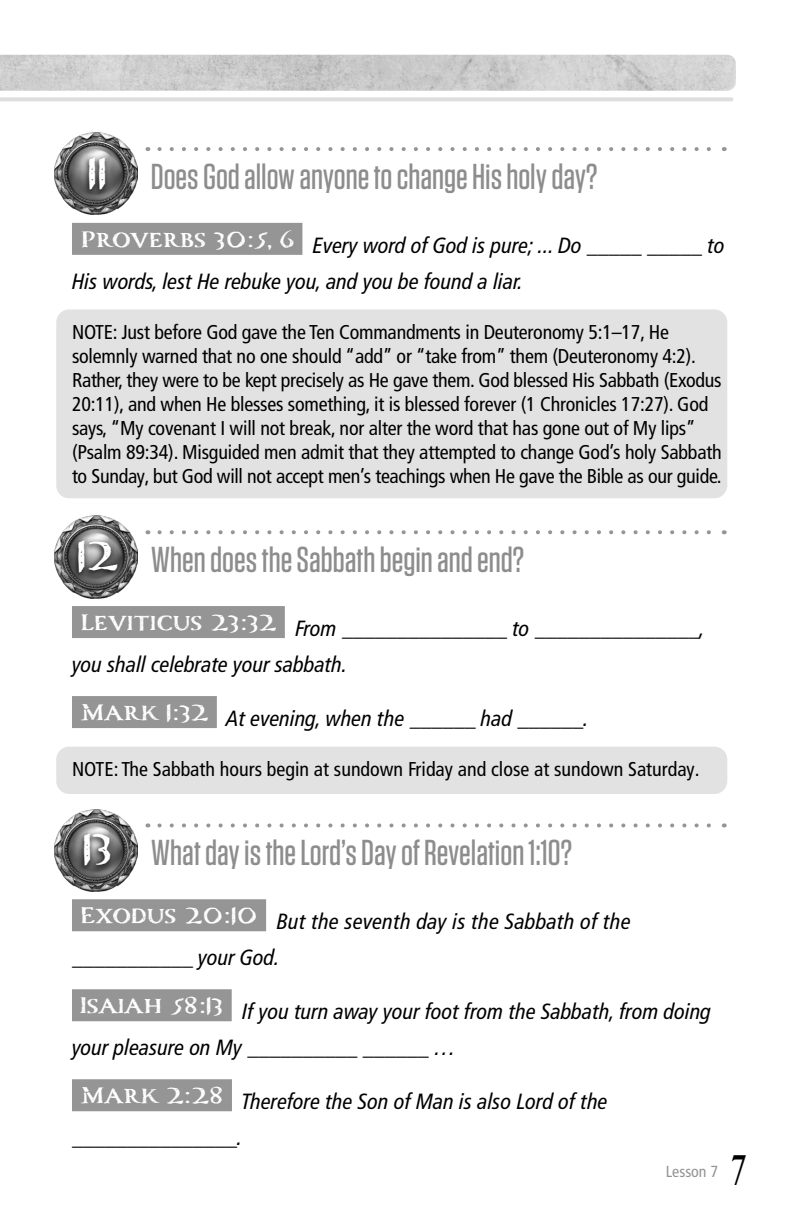
<style>
.page{position:relative;width:792px;height:1224px;background:#fff}
.page>*{position:absolute;margin:0;border:0;box-sizing:border-box;transform-origin:0 0}
.Compass_Numbers{font:700 50px "Carta Marina";color:#fff}
.t1{font:44px "Desire Pro";color:#000}
.Questions_1{font:500 36px "Tungsten";color:#8d8d8d}
.Scripture_with_blanks{font:italic condensed 22px/36px "Frutiger LT Pro";color:#000}
.NOTE{font:condensed 20px/24px "Frutiger LT Pro";letter-spacing:-.01em;color:#000}
.t2{font:condensed 16px "Frutiger LT Pro";color:#949494}
</style>
<div class="page">
<img style="left:0;top:55px;width:736px;height:36px">
<hr style="left:0;top:97px;width:732px;height:4px;background:#dedede">
<div style="left:72px;top:223px;width:230px;height:32px;background:#959595"></div>
<div style="left:72px;top:606px;width:213px;height:32px;background:#959595"></div>
<div style="left:72px;top:696px;width:145px;height:32px;background:#959595"></div>
<div style="left:72px;top:899px;width:194px;height:32px;background:#959595"></div>
<div style="left:72px;top:989px;width:160px;height:32px;background:#959595"></div>
<div style="left:72px;top:1079px;width:160px;height:32px;background:#959595"></div>
<img style="left:54px;top:133px;width:83px;height:82px">
<div style="left:82px;top:154px;width:29px;height:43px;background:#000;opacity:.75"></div>
<img style="left:54px;top:516px;width:83px;height:82px">
<div style="left:71px;top:537px;width:52px;height:43px;background:#000;opacity:.75"></div>
<img style="left:54px;top:809px;width:83px;height:82px">
<div style="left:77px;top:830px;width:38px;height:43px;background:#000;opacity:.75"></div>
<svg style="left:159px;top:147px;width:552px;height:4px"></svg>
<div style="left:56px;top:309px;width:671px;height:189px;background:#e2e2e2;border-radius:13px"></div>
<svg style="left:159px;top:530px;width:552px;height:4px"></svg>
<div style="left:56px;top:747px;width:671px;height:47px;background:#e2e2e2;border-radius:13px"></div>
<svg style="left:159px;top:823px;width:552px;height:4px"></svg>
<p class="Compass_Numbers" style="left:87px;top:142px;width:22px">11</p>
<p class="Questions_1" style="left:151px;top:158px;width:448px">Does God allow anyone to change His holy day?</p>
<p class="Scripture_with_blanks" style="left:72px;top:227px;width:654px;text-indent:8px"><sup>Proverbs</sup> <sup>30:5,</sup> <sup>6</sup> Every word of God is pure; ... Do _____ _____ to<br>His words, lest He rebuke you, and you be found a liar.</p>
<p class="NOTE" style="left:72px;top:320px;width:651px">NOTE: Just before God gave the Ten Commandments in Deuteronomy 5:1–17, He solemnly warned that no one should “add” or “take from” them (Deuteronomy 4:2).<br>Rather, they were to be kept precisely as He gave them. God blessed His Sabbath (Exodus 20:11), and when He blesses something, it is blessed forever (1 Chronicles 17:27). God says, “My covenant I will not break, nor alter the word that has gone out of My lips” (Psalm 89:34). Misguided men admit that they attempted to change God’s holy Sabbath to Sunday, but God will not accept men’s teachings when He gave the Bible as our guide.</p>
<p class="Compass_Numbers" style="left:77px;top:525px;width:43px">12</p>
<p class="Questions_1" style="left:151px;top:541px;width:375px">When does the Sabbath begin and end?</p>
<p class="Scripture_with_blanks" style="left:72px;top:611px;width:635px;text-indent:8px"><sup>Leviticus</sup> <sup>23:32</sup> From _______________ to _______________, you shall celebrate your sabbath.</p>
<p class="Scripture_with_blanks" style="left:80px;top:701px;width:510px"><sup>Mark</sup> <sup>1:32</sup> At evening, when the ______ had ______.</p>
<p class="NOTE" style="left:72px;top:758px;width:629px">NOTE: The Sabbath hours begin at sundown Friday and close at sundown Saturday.</p>
<p class="Compass_Numbers" style="left:82px;top:818px;width:32px">13</p>
<p class="Questions_1" style="left:151px;top:834px;width:423px">What day is the Lord’s Day of Revelation 1:10?</p>
<p class="Scripture_with_blanks" style="left:72px;top:904px;width:560px;text-indent:8px"><sup>Exodus</sup> <sup>20:10</sup> But the seventh day is the Sabbath of the ___________ your God.</p>
<p class="Scripture_with_blanks" style="left:72px;top:994px;width:641px;text-indent:8px"><sup>Isaiah</sup> <sup>58:13</sup> If you turn away your foot from the Sabbath, from doing your pleasure on My __________ ______ …</p>
<p class="Scripture_with_blanks" style="left:72px;top:1084px;width:537px;text-indent:8px"><sup>Mark</sup> <sup>2:28</sup> Therefore the Son of Man is also Lord of the _______________.</p>
<p class="t2" style="left:666px;top:1162px;width:54px">Lesson 7</p>
<h2 class="t1" style="left:732px;top:1144px;width:15px">7</h2>
</div>
